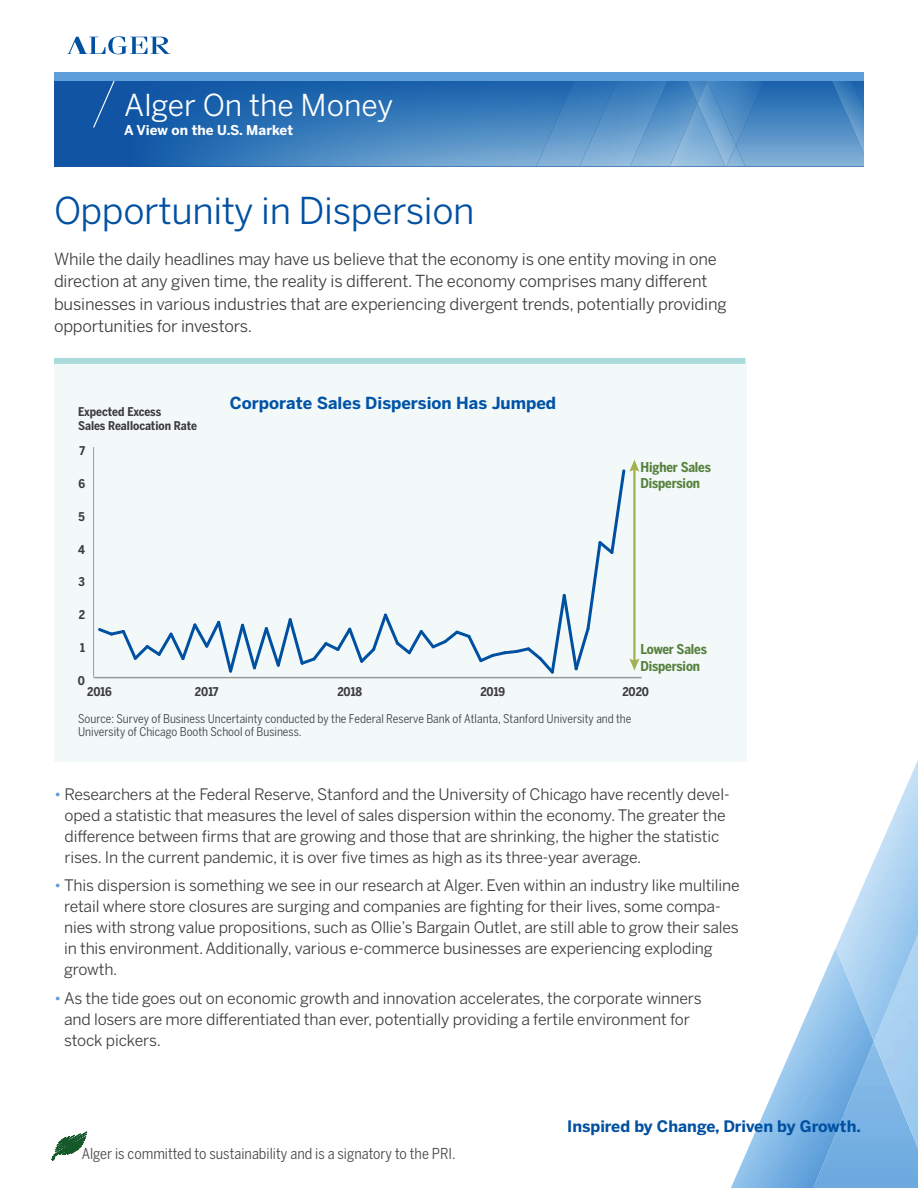
<style>
.page{position:relative;width:918px;height:1188px;background:#fff}
.page>*{position:absolute;margin:0;border:0;box-sizing:border-box;transform-origin:0 0}
.Fund_Name_-_Masthead{font:36.75px "Benton Sans";letter-spacing:-.01em;color:#0050a1}
.t1{font:30px "Benton Sans";color:#fff}
.Subhead{font:16.5px/22.5px "Benton Sans";letter-spacing:-.01em;color:#3c3c3e}
.t2{font:700 16.5px "Benton Sans";color:#0053a6}
.Subhead-2{font:15.75px/21px "Benton Sans";letter-spacing:-.01em;color:#3c3c3e}
.t3{font:700 15.75px "Benton Sans";color:#0050a1}
.t4{font:15px "Benton Sans Cond";color:#474649}
.t5{font:700 13.5px/16.2px "Benton Sans Cond";letter-spacing:-.01em;color:#56813d}
.t6{font:700 13.5px "Benton Sans";color:#fff}
.t7{font:12px/12.8px "Benton Sans Cond";color:#3c3c3e}
.t8{font:700 12px/14.4px "Benton Sans Cond";letter-spacing:-.005em;color:#3c3c3e}
.s1{color:#5e9ed9}
</style>
<div class="page">
<div style="left:54px;top:81px;width:16px;height:86px;background:#1054a4"></div>
<img style="left:70px;top:81px;width:794px;height:86px">
<img style="left:536px;top:81px;width:44px;height:85px">
<img style="left:580px;top:81px;width:88px;height:85px">
<img style="left:670px;top:81px;width:94px;height:85px">
<img style="left:688px;top:81px;width:19px;height:22px">
<img style="left:727px;top:145px;width:18px;height:22px">
<img style="left:832px;top:81px;width:32px;height:73px">
<svg style="left:68px;top:36px;width:102px;height:18px"></svg>
<svg style="left:93px;top:81px;width:22px;height:47px"></svg>
<div style="left:54px;top:72px;width:810px;height:9px;background:#5e9ed9"></div>
<img style="left:779px;top:948px;width:64px;height:240px">
<img style="left:731px;top:1134px;width:48px;height:54px">
<img style="left:754px;top:1078px;width:25px;height:56px">
<img style="left:842px;top:1041px;width:32px;height:77px">
<img style="left:874px;top:1041px;width:44px;height:147px">
<img style="left:836px;top:760px;width:82px;height:281px">
<svg style="left:51px;top:1131px;width:37px;height:30px"></svg>
<div style="left:54px;top:362px;width:693px;height:400px;background:#f2f9f8"></div>
<div style="left:54px;top:358px;width:691px;height:6px;background:#aadbda"></div>
<hr style="left:94px;top:677px;width:548px;height:1px;background:#97999c">
<hr style="left:93px;top:447px;width:1px;height:230px;background:#97999c">
<svg style="left:98px;top:460px;width:541px;height:214px"></svg>
<h2 class="t1" style="left:124px;top:87px;width:271px">Alger On the Money</h2>
<p class="t6" style="left:124px;top:122px;width:170px">A View on the U.S. Market</p>
<p class="Fund_Name_-_Masthead" style="left:54px;top:189px;width:422px">Opportunity in Dispersion</p>
<p class="Subhead" style="left:54px;top:248px;width:674px">While the daily headlines may have us believe that the economy is one entity moving in one direction at any given time, the reality is different. The economy comprises many different businesses in various industries that are experiencing divergent trends, potentially providing opportunities for investors.</p>
<p class="t8" style="left:78px;top:404px;width:120px">Expected Excess<br>Sales Reallocation Rate</p>
<p class="t8" style="left:79px;top:444px;width:7px">7</p>
<p class="t8" style="left:78px;top:476px;width:8px">6</p>
<p class="t8" style="left:79px;top:509px;width:8px">5</p>
<p class="t8" style="left:78px;top:542px;width:8px">4</p>
<p class="t8" style="left:79px;top:575px;width:8px">3</p>
<p class="t8" style="left:79px;top:608px;width:8px">2</p>
<p class="t8" style="left:80px;top:640px;width:6px">1</p>
<p class="t8" style="left:78px;top:673px;width:9px">0</p>
<p class="t2" style="left:230px;top:394px;width:328px">Corporate Sales Dispersion Has Jumped</p>
<p class="t5" style="left:640px;top:459px;width:72px">Higher Sales<br>Dispersion</p>
<p class="t5" style="left:640px;top:641px;width:68px">Lower Sales<br>Dispersion</p>
<p class="t8" style="left:87px;top:685px;width:26px">2016</p>
<p class="t8" style="left:195px;top:685px;width:25px">2017</p>
<p class="t8" style="left:337px;top:685px;width:26px">2018</p>
<p class="t8" style="left:480px;top:685px;width:26px">2019</p>
<p class="t8" style="left:622px;top:685px;width:28px">2020</p>
<p class="t7" style="left:78px;top:712px;width:555px">Source: Survey of Business Uncertainty conducted by the Federal Reserve Bank of Atlanta, Stanford University and the<br>University of Chicago Booth School of Business.</p>
<p class="Subhead-2" style="left:65px;top:783px;width:667px;text-indent:-11px"><span class="s1">•</span> Researchers at the Federal Reserve, Stanford and the University of Chicago have recently devel&shy;oped a statistic that measures the level of sales dispersion within the economy. The greater the difference between firms that are growing and those that are shrinking, the higher the statistic rises. In the current pandemic, it is over five times as high as its three-year average.</p>
<p class="Subhead-2" style="left:64px;top:875px;width:677px;text-indent:-10px"><span class="s1">•</span> This dispersion is something we see in our research at Alger. Even within an industry like multiline retail where store closures are surging and companies are fighting for their lives, some compa&shy;nies with strong value propositions, such as Ollie’s Bargain Outlet, are still able to grow their sales in this environment. Additionally, various e-commerce businesses are experiencing exploding growth.</p>
<p class="Subhead-2" style="left:64px;top:987px;width:639px;text-indent:-10px"><span class="s1">•</span> As the tide goes out on economic growth and innovation accelerates, the corporate winners and losers are more differentiated than ever, potentially providing a fertile environment for stock pickers.</p>
<p class="t4" style="left:82px;top:1145px;width:376px">Alger is committed to sustainability and is a signatory to the PRI.</p>
<p class="t3" style="left:567px;top:1117px;width:295px">Inspired by Change, Driven by Growth.</p>
</div>
